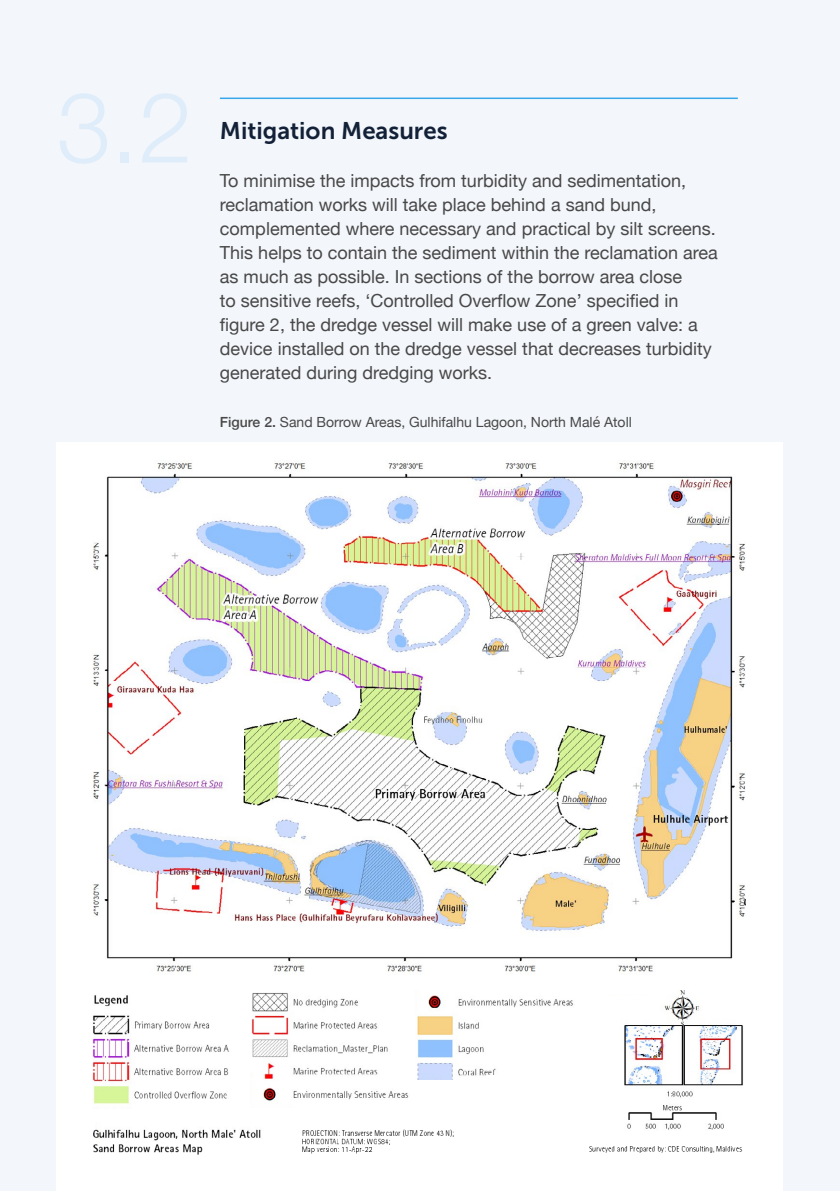
<style>
.page{position:relative;width:840px;height:1191px;background:#fff}
.page>*{position:absolute;margin:0;border:0;box-sizing:border-box;transform-origin:0 0}
.t1{font:24px "Museo Sans 700";color:#132138}
.t2{font:18px/24px "Helvetica Neue";color:#484848}
.t3{font:14px "Helvetica Neue";color:#484848}
.s1{font-weight:500}
</style>
<div class="page">
<div style="left:0;top:0;width:839px;height:1191px;background:#f3f6fa"></div>
<hr style="left:220px;top:98px;width:517px;height:1px;background:#36a7e9">
<div style="left:57px;top:443px;width:725px;height:748px;background:#fff"></div>
<img style="left:93px;top:460px;width:652px;height:513px">
<img style="left:92px;top:995px;width:137px;height:109px">
<img style="left:251px;top:993px;width:158px;height:108px">
<img style="left:417px;top:995px;width:156px;height:85px">
<img style="left:624px;top:990px;width:119px;height:140px">
<img style="left:589px;top:1146px;width:154px;height:7px">
<div style="left:606px;top:980px;width:51px;height:13px;background:#fff"></div>
<div style="left:486px;top:1075px;width:50px;height:13px;background:#fff"></div>
<img style="left:96px;top:1129px;width:165px;height:12px">
<svg style="left:93px;top:1129px;width:3px;height:9px"></svg>
<img style="left:93px;top:1144px;width:110px;height:11px">
<img style="left:302px;top:1129px;width:152px;height:8px">
<img style="left:302px;top:1138px;width:88px;height:7px">
<img style="left:302px;top:1146px;width:70px;height:8px">
<h1 class="t1" style="left:220px;top:117px;width:229px">Mitigation Measures</h1>
<p class="t2" style="left:220px;top:169px;width:499px">To minimise the impacts from turbidity and sedimentation, reclamation works will take place behind a sand bund, complemented where necessary and practical by silt screens.<br>This helps to contain the sediment within the reclamation area as much as possible. In sections of the borrow area close<br>to sensitive reefs, ‘Controlled Overflow Zone’ specified in figure 2, the dredge vessel will make use of a green valve: a device installed on the dredge vessel that decreases turbidity generated during dredging works.</p>
<p class="t3" style="left:220px;top:412px;width:413px"><span class="s1">Figure 2.</span> Sand Borrow Areas, Gulhifalhu Lagoon, North Malé Atoll</p>
</div>
